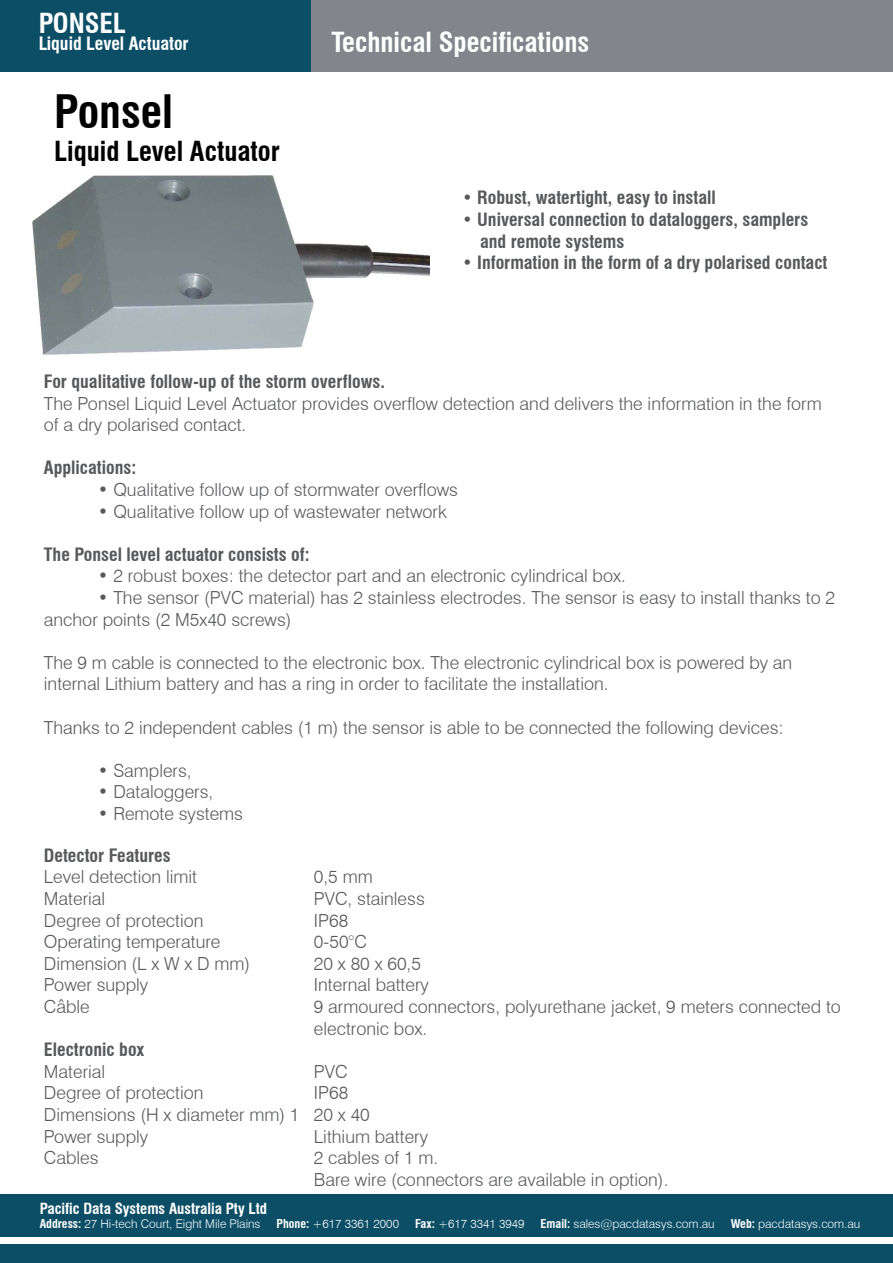
<style>
.page{position:relative;width:893px;height:1263px;background:#fff}
.page>*{position:absolute;margin:0;border:0;box-sizing:border-box;transform-origin:0 0}
.t1{font:700 condensed 45px "Swiss 721 BT";color:#000}
.t2{font:700 condensed 27px "Swiss 721 BT";color:#fff}
.t3{font:700 condensed 27px "Swiss 721 BT";color:#000}
.t4{font:300 18px/21.6px "Swiss 721 BT";color:#58595b}
.t5{font:700 condensed 18px/21.6px "Swiss 721 BT";color:#58595b}
.t6{font:700 condensed 18px "Swiss 721 BT";color:#fff}
.t7{font:700 condensed 15px "Swiss 721 BT";color:#fff}
.t8{font:300 12px "Swiss 721 BT";color:#fff}
.s1{font-weight:700;font-stretch:condensed}
</style>
<div class="page">
<div style="left:0;top:1245px;width:893px;height:18px;background:#0c4e66"></div>
<div style="left:0;top:1194px;width:893px;height:42px;background:#0c4e66"></div>
<div style="left:0;top:0;width:311px;height:72px;background:#0c4e66"></div>
<div style="left:311px;top:0;width:581px;height:72px;background:#82868c"></div>
<img style="left:33px;top:175px;width:396px;height:179px">
<h2 class="t2" style="left:38px;top:7px;width:89px">PONSEL</h2>
<p class="t6" style="left:38px;top:32px;width:152px">Liquid Level Actuator</p>
<h1 class="t1" style="left:54px;top:85px;width:121px">Ponsel</h1>
<h2 class="t3" style="left:54px;top:135px;width:227px">Liquid Level Actuator</h2>
<h2 class="t2" style="left:332px;top:26px;width:259px">Technical Specifications</h2>
<p class="t5" style="left:462px;top:187px;width:255px">• Robust, watertight, easy to install</p>
<p class="t5" style="left:480px;top:209px;width:330px;text-indent:-18px">• Universal connection to dataloggers, samplers and remote systems</p>
<p class="t5" style="left:462px;top:252px;width:367px">• Information in the form of a dry polarised contact</p>
<p class="t5" style="left:44px;top:371px;width:342px">For qualitative follow-up of the storm overflows.</p>
<p class="t4" style="left:44px;top:392px;width:779px">The Ponsel Liquid Level Actuator provides overflow detection and delivers the information in the form of a dry polarised contact.</p>
<p class="t5" style="left:44px;top:457px;width:94px">Applications:</p>
<p class="t4" style="left:98px;top:479px;width:362px">• Qualitative follow up of stormwater overflows</p>
<p class="t4" style="left:98px;top:500px;width:350px">• Qualitative follow up of wastewater network</p>
<p class="t5" style="left:44px;top:543px;width:267px">The Ponsel level actuator consists of:</p>
<p class="t4" style="left:98px;top:565px;width:529px">• 2 robust boxes: the detector part and an electronic cylindrical box.</p>
<p class="t4" style="left:44px;top:587px;width:793px;text-indent:54px">• The sensor (PVC material) has 2 stainless electrodes. The sensor is easy to install thanks to 2 anchor points (2 M5x40 screws)</p>
<p class="t4" style="left:44px;top:651px;width:750px">The 9 m cable is connected to the electronic box. The electronic cylindrical box is powered by an internal Lithium battery and has a ring in order to facilitate the installation.</p>
<p class="t4" style="left:44px;top:716px;width:741px">Thanks to 2 independent cables (1 m) the sensor is able to be connected the following devices:</p>
<p class="t4" style="left:98px;top:759px;width:95px">• Samplers,</p>
<p class="t4" style="left:98px;top:781px;width:117px">• Dataloggers,</p>
<p class="t4" style="left:98px;top:803px;width:147px">• Remote systems</p>
<p class="t5" style="left:44px;top:844px;width:128px">Detector Features</p>
<p class="t4" style="left:44px;top:866px;width:155px">Level detection limit</p>
<p class="t4" style="left:314px;top:866px;width:60px">0,5 mm</p>
<p class="t4" style="left:44px;top:887px;width:63px">Material</p>
<p class="t4" style="left:314px;top:887px;width:112px">PVC, stainless</p>
<p class="t4" style="left:44px;top:909px;width:161px">Degree of protection</p>
<p class="t4" style="left:314px;top:909px;width:36px">IP68</p>
<p class="t4" style="left:44px;top:931px;width:178px">Operating temperature</p>
<p class="t4" style="left:314px;top:931px;width:55px">0-50°C</p>
<p class="t4" style="left:44px;top:952px;width:208px">Dimension (L x W x D mm)</p>
<p class="t4" style="left:314px;top:952px;width:109px">20 x 80 x 60,5</p>
<p class="t4" style="left:44px;top:974px;width:106px">Power supply</p>
<p class="t4" style="left:314px;top:974px;width:117px">Internal battery</p>
<p class="t4" style="left:44px;top:995px;width:47px">Câble</p>
<p class="t4" style="left:314px;top:995px;width:528px">9 armoured connectors, polyurethane jacket, 9 meters connected to electronic box.</p>
<p class="t5" style="left:44px;top:1039px;width:102px">Electronic box</p>
<p class="t4" style="left:44px;top:1060px;width:63px">Material</p>
<p class="t4" style="left:314px;top:1060px;width:35px">PVC</p>
<p class="t4" style="left:44px;top:1082px;width:161px">Degree of protection</p>
<p class="t4" style="left:44px;top:1082px;width:327px;text-indent:270px">IP68<br>Dimensions (H x diameter mm) 1 20 x 40<br>Power supply</p>
<p class="t4" style="left:314px;top:1125px;width:116px">Lithium battery</p>
<p class="t4" style="left:44px;top:1147px;width:56px">Cables</p>
<p class="t4" style="left:314px;top:1147px;width:356px">2 cables of 1 m.<br>Bare wire (connectors are available in option).</p>
<p class="t7" style="left:40px;top:1199px;width:229px">Pacific Data Systems Australia Pty Ltd</p>
<p class="t8" style="left:40px;top:1216px;width:222px"><span class="s1">Address:</span> 27 Hi-tech Court, Eight Mile Plains</p>
<p class="t8" style="left:277px;top:1216px;width:124px"><span class="s1">Phone:</span> +617 3361 2000</p>
<p class="t8" style="left:415px;top:1216px;width:111px"><span class="s1">Fax:</span> +617 3341 3949</p>
<p class="t8" style="left:541px;top:1216px;width:176px"><span class="s1">Email:</span> sales@pacdatasys.com.au</p>
<p class="t8" style="left:731px;top:1216px;width:131px"><span class="s1">Web:</span> pacdatasys.com.au</p>
</div>
